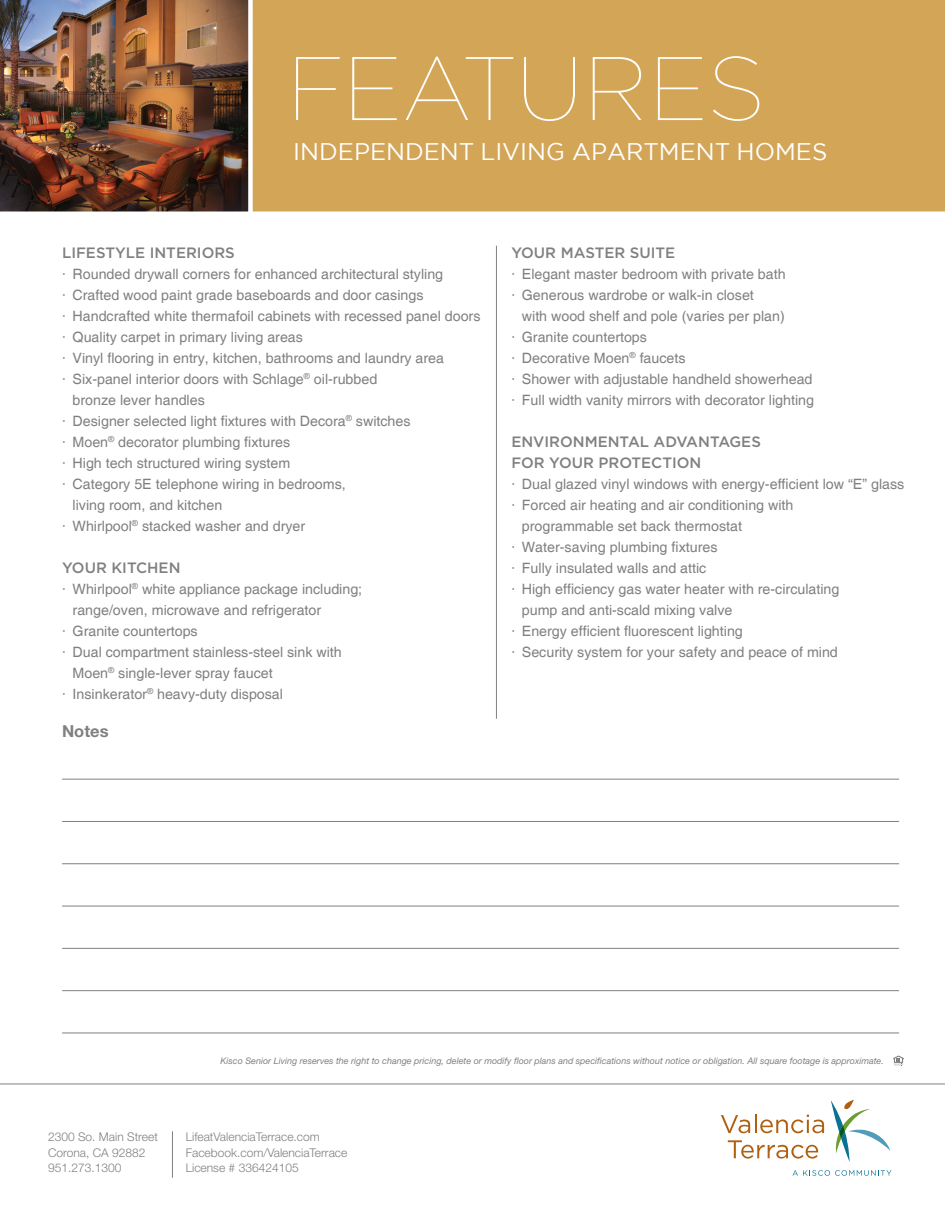
<style>
.page{position:relative;width:945px;height:1215px;background:#fff}
.page>*{position:absolute;margin:0;border:0;box-sizing:border-box;transform-origin:0 0}
.t1{font:100 90px "Gotham";color:#fff}
.t2{font:24px "Gotham";color:#fff}
.t3{font:700 16.5px "Helvetica Neue LT Std";color:#808083}
.t4{font:500 15px/21px "Gotham";color:#808083}
.t5{font:14.25px/21px "Helvetica";color:#808083}
.t6{font:300 12px/15.8px "Helvetica Neue LT Std";color:#808083}
.t7{font:italic 9px "Helvetica Neue LT Std";color:#808083}
</style>
<div class="page">
<hr style="left:172px;top:1131px;width:1px;height:47px;background:#808083">
<svg style="left:831px;top:1100px;width:59px;height:62px"></svg>
<svg style="left:721px;top:1114px;width:103px;height:19px"></svg>
<svg style="left:728px;top:1140px;width:90px;height:19px"></svg>
<svg style="left:792px;top:1170px;width:100px;height:6px"></svg>
<hr style="left:0;top:1084px;width:945px;height:1px;background:#808083">
<svg style="left:893px;top:1056px;width:11px;height:10px"></svg>
<div style="left:187px;top:0;width:758px;height:214px;background:#d3a557"></div>
<img style="left:0;top:0;width:248px;height:212px">
<hr style="left:0;top:212px;width:945px;height:4px;background:#fff">
<div style="left:248px;top:0;width:5px;height:227px;background:#fff"></div>
<hr style="left:496px;top:246px;width:1px;height:473px;background:#808083">
<hr style="left:62px;top:779px;width:837px;height:1px;background:#808083">
<hr style="left:62px;top:821px;width:837px;height:1px;background:#808083">
<hr style="left:62px;top:863px;width:837px;height:1px;background:#808083">
<hr style="left:62px;top:906px;width:837px;height:1px;background:#808083">
<hr style="left:62px;top:948px;width:837px;height:1px;background:#808083">
<hr style="left:62px;top:990px;width:837px;height:1px;background:#808083">
<hr style="left:62px;top:1033px;width:837px;height:1px;background:#808083">
<h1 class="t1" style="left:287px;top:33px;width:480px">FEATURES</h1>
<h2 class="t2" style="left:293px;top:136px;width:536px">INDEPENDENT LIVING APARTMENT HOMES</h2>
<p class="t4" style="left:62px;top:242px;width:174px">LIFESTYLE INTERIORS</p>
<p class="t5" style="left:62px;top:264px;width:383px">· Rounded drywall corners for enhanced architectural styling</p>
<p class="t5" style="left:62px;top:285px;width:363px">· Crafted wood paint grade baseboards and door casings</p>
<p class="t5" style="left:62px;top:306px;width:420px">· Handcrafted white thermafoil cabinets with recessed panel doors</p>
<p class="t5" style="left:62px;top:327px;width:242px">· Quality carpet in primary living areas</p>
<p class="t5" style="left:62px;top:348px;width:383px">· Vinyl flooring in entry, kitchen, bathrooms and laundry area</p>
<p class="t5" style="left:62px;top:369px;width:317px">· Six-panel interior doors with Schlage<sup>®</sup> oil-rubbed</p>
<p class="t5" style="left:73px;top:390px;width:134px">bronze lever handles</p>
<p class="t5" style="left:62px;top:411px;width:350px">· Designer selected light fixtures with Decora<sup>®</sup> switches</p>
<p class="t5" style="left:62px;top:432px;width:230px">· Moen<sup>®</sup> decorator plumbing fixtures</p>
<p class="t5" style="left:62px;top:453px;width:230px">· High tech structured wiring system</p>
<p class="t5" style="left:62px;top:474px;width:285px">· Category 5E telephone wiring in bedrooms,</p>
<p class="t5" style="left:73px;top:495px;width:151px">living room, and kitchen</p>
<p class="t5" style="left:62px;top:516px;width:245px">· Whirlpool<sup>®</sup> stacked washer and dryer</p>
<p class="t4" style="left:62px;top:557px;width:120px">YOUR KITCHEN</p>
<p class="t5" style="left:62px;top:579px;width:302px">· Whirlpool<sup>®</sup> white appliance package including;</p>
<p class="t5" style="left:73px;top:600px;width:250px">range/oven, microwave and refrigerator</p>
<p class="t5" style="left:62px;top:621px;width:137px">· Granite countertops</p>
<p class="t5" style="left:62px;top:642px;width:281px">· Dual compartment stainless-steel sink with</p>
<p class="t5" style="left:73px;top:663px;width:202px">Moen<sup>®</sup> single-lever spray faucet</p>
<p class="t5" style="left:62px;top:684px;width:222px">· Insinkerator<sup>®</sup> heavy-duty disposal</p>
<p class="t3" style="left:62px;top:721px;width:48px">Notes</p>
<p class="t4" style="left:511px;top:242px;width:165px">YOUR MASTER SUITE</p>
<p class="t5" style="left:511px;top:264px;width:276px">· Elegant master bedroom with private bath · Generous wardrobe or walk-in closet</p>
<p class="t5" style="left:511px;top:306px;width:304px;text-indent:11px">with wood shelf and pole (varies per plan)<br>· Granite countertops<br>· Decorative Moen<sup>®</sup> faucets<br>· Shower with adjustable handheld showerhead · Full width vanity mirrors with decorator lighting</p>
<p class="t4" style="left:511px;top:431px;width:251px">ENVIRONMENTAL ADVANTAGES<br>FOR YOUR PROTECTION</p>
<p class="t5" style="left:511px;top:474px;width:394px">· Dual glazed vinyl windows with energy-efficient low “E” glass</p>
<p class="t5" style="left:511px;top:495px;width:284px">· Forced air heating and air conditioning with</p>
<p class="t5" style="left:522px;top:516px;width:222px">programmable set back thermostat</p>
<p class="t5" style="left:511px;top:537px;width:208px">· Water-saving plumbing fixtures</p>
<p class="t5" style="left:511px;top:558px;width:197px">· Fully insulated walls and attic</p>
<p class="t5" style="left:511px;top:579px;width:330px">· High efficiency gas water heater with re-circulating</p>
<p class="t5" style="left:522px;top:600px;width:212px">pump and anti-scald mixing valve</p>
<p class="t5" style="left:511px;top:621px;width:233px">· Energy efficient fluorescent lighting</p>
<p class="t5" style="left:511px;top:642px;width:328px">· Security system for your safety and peace of mind</p>
<p class="t7" style="left:221px;top:1056px;width:665px">Kisco Senior Living reserves the right to change pricing, delete or modify floor plans and specifications without notice or obligation. All square footage is approximate.</p>
<p class="t6" style="left:48px;top:1129px;width:111px">2300 So. Main Street<br>Corona, CA 92882<br>951.273.1300</p>
<p class="t6" style="left:186px;top:1129px;width:163px">LifeatValenciaTerrace.com<br>Facebook.com/ValenciaTerrace<br>License # 336424105</p>
</div>
